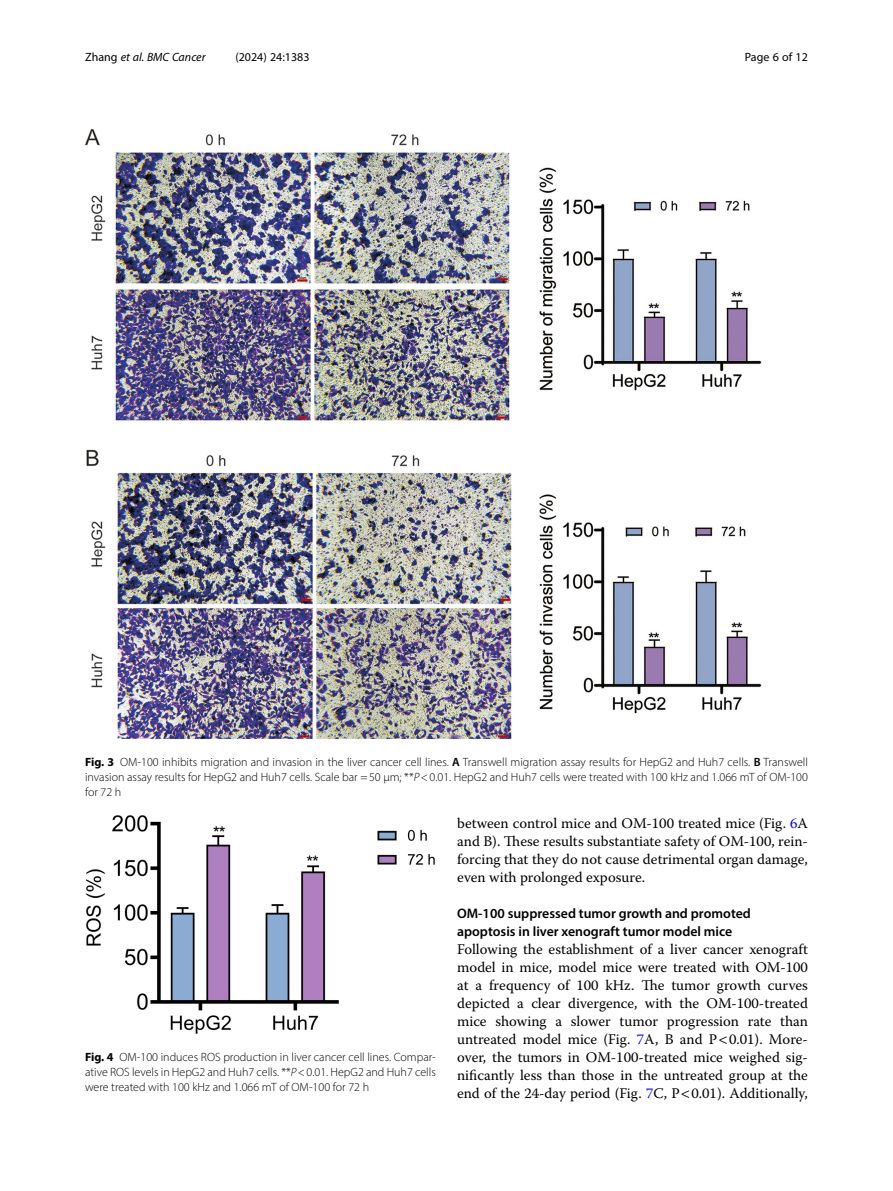
<style>
.page{position:relative;width:893px;height:1191px;background:#fff}
.page>*{position:absolute;margin:0;border:0;box-sizing:border-box;transform-origin:0 0}
.Body_Text{font:14.7px/18px "Warnock Pro";color:#000;text-align:justify}
.Head_2{font:600 13.8px/18px "Myriad Pro";color:#000}
.Figure_Caption{font:300 12px/15px "Myriad Pro";color:#000;text-align:justify}
.t1{font:12px "Myriad Pro";color:#000}
.t2{font:italic 12px "Myriad Pro";color:#000}
.s1{font-style:normal}
.s2{font-weight:700}
.s3{font-weight:600}
.s4{font-style:italic}
.s5{color:#00f}
</style>
<div class="page">
<img style="left:86px;top:815px;width:349px;height:218px">
<img style="left:85px;top:129px;width:677px;height:609px">
<p class="t2" style="left:85px;top:50px;width:122px"><span class="s1">Zhang</span> et al. BMC Cancer</p>
<p class="t1" style="left:235px;top:50px;width:76px">(2024) 24:1383</p>
<p class="t1" style="left:745px;top:50px;width:65px">Page 6 of 12</p>
<p class="Figure_Caption" style="left:85px;top:754px;width:724px"><span class="s2">Fig. 3</span> OM-100 inhibits migration and invasion in the liver cancer cell lines. <span class="s3">A</span> Transwell migration assay results for HepG2 and Huh7 cells. <span class="s3">B</span> Transwell invasion assay results for HepG2 and Huh7 cells. Scale bar =50 μm; **<span class="s4">P</span>&lt;0.01. HepG2 and Huh7 cells were treated with 100 kHz and 1.066 mT of OM-100 for 72 h</p>
<p class="Figure_Caption" style="left:85px;top:1049px;width:352px"><span class="s2">Fig. 4</span> OM-100 induces ROS production in liver cancer cell lines. Compar&shy;ative ROS levels in HepG2 and Huh7 cells. **<span class="s4">P</span>&lt;0.01. HepG2 and Huh7 cells were treated with 100 kHz and 1.066 mT of OM-100 for 72 h</p>
<p class="Body_Text" style="left:457px;top:814px;width:352px">between control mice and OM-100 treated mice (Fig. <span class="s5">6</span>A and B). These results substantiate safety of OM-100, rein&shy;forcing that they do not cause detrimental organ damage, even with prolonged exposure.</p>
<p class="Head_2" style="left:457px;top:904px;width:295px">OM-100 suppressed tumor growth and promoted apoptosis in liver xenograft tumor model mice</p>
<p class="Body_Text" style="left:457px;top:940px;width:352px">Following the establishment of a liver cancer xenograft model in mice, model mice were treated with OM-100 at a frequency of 100 kHz. The tumor growth curves depicted a clear divergence, with the OM-100-treated mice showing a slower tumor progression rate than untreated model mice (Fig. <span class="s5">7</span>A, B and P 0.01). More&shy;over, the tumors in OM-100-treated mice weighed sig&shy;nificantly less than those in the untreated group at the end of the 24-day period (Fig. <span class="s5">7</span>C, P 0.01). Additionally,</p>
</div>
